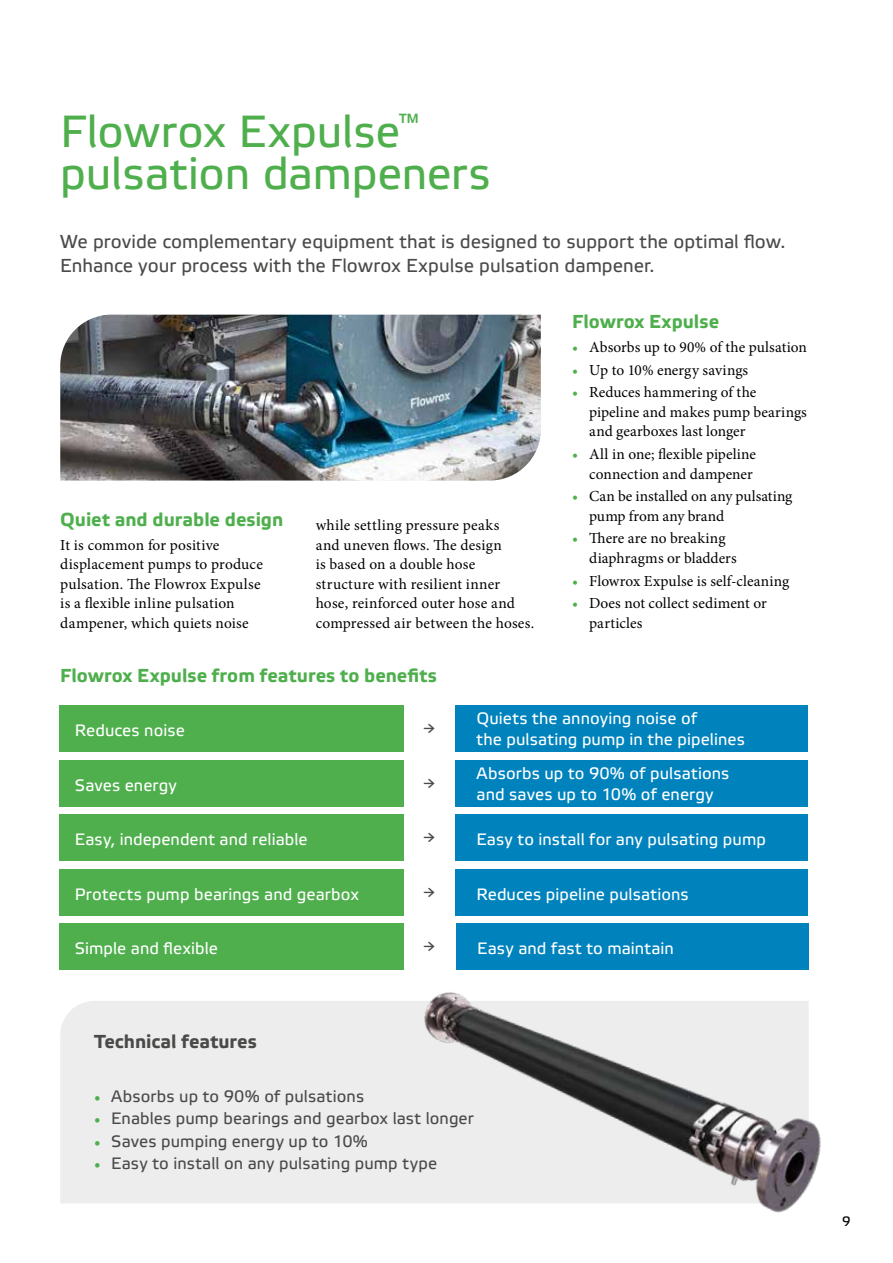
<style>
.page{position:relative;width:893px;height:1263px;background:#fff}
.page>*{position:absolute;margin:0;border:0;box-sizing:border-box;transform-origin:0 0}
.t1{font:45px/42px "Etelka Text Pro";letter-spacing:-.005em;color:#4faf4d}
.t2{font:18.75px/24px "Etelka Text Pro";color:#4a4a49}
.t3{font:700 18.75px "Etelka Text Pro";letter-spacing:.005em;color:#4faf4d}
.t4{font:700 18.75px "Etelka Text Pro";letter-spacing:.005em;color:#4a4a49}
.t5{font:16.5px/21px "Etelka Text Pro";letter-spacing:.005em;color:#fff}
.t6{font:16.5px "Etelka Text Pro";letter-spacing:.005em;color:#4a4a49}
.t7{font:15.3px/19.5px "Minion Pro";letter-spacing:.005em;color:#000}
.t8{font:15px "Etelka Text Pro";color:#4a4a49}
.t9{font:13.5px "Etelka Text Pro";color:#000}
.s1{color:#4faf4d}
.s2{font-family:"Minion Pro";font-weight:700;color:#4faf4d}
</style>
<div class="page">
<img style="left:60px;top:315px;width:481px;height:165px">
<div style="left:60px;top:1001px;width:351px;height:202px;background:#ededed"></div>
<img style="left:411px;top:992px;width:410px;height:221px">
<div style="left:456px;top:760px;width:352px;height:46px;background:#0083bd"></div>
<div style="left:60px;top:760px;width:344px;height:46px;background:#4faf4d"></div>
<div style="left:456px;top:705px;width:352px;height:47px;background:#0083bd"></div>
<div style="left:60px;top:705px;width:344px;height:47px;background:#4faf4d"></div>
<div style="left:456px;top:869px;width:352px;height:46px;background:#0083bd"></div>
<div style="left:60px;top:869px;width:344px;height:46px;background:#4faf4d"></div>
<div style="left:456px;top:814px;width:352px;height:47px;background:#0083bd"></div>
<div style="left:60px;top:814px;width:344px;height:47px;background:#4faf4d"></div>
<div style="left:456px;top:923px;width:353px;height:47px;background:#0083bd"></div>
<div style="left:60px;top:923px;width:344px;height:47px;background:#4faf4d"></div>
<h1 class="t1" style="left:60px;top:114px;width:432px">Flowrox Expulse<sup>™ </sup>pulsation dampeners</h1>
<p class="t2" style="left:60px;top:230px;width:727px">We provide complementary equipment that is designed to support the optimal flow.<br>Enhance your process with the Flowrox Expulse pulsation dampener.</p>
<p class="t3" style="left:60px;top:509px;width:224px">Quiet and durable design</p>
<p class="t7" style="left:60px;top:535px;width:204px">It is common for positive displacement pumps to produce pulsation. The Flowrox Expulse is a flexible inline pulsation dampener, which quiets noise</p>
<p class="t7" style="left:316px;top:516px;width:220px">while settling pressure peaks<br>and uneven flows. The design<br>is based on a double hose structure with resilient inner hose, reinforced outer hose and compressed air between the hoses.</p>
<p class="t3" style="left:60px;top:665px;width:378px">Flowrox Expulse from features to benefits</p>
<p class="t3" style="left:572px;top:311px;width:148px">Flowrox Expulse</p>
<p class="t7" style="left:572px;top:337px;width:236px"><span class="s1">•</span> Absorbs up to 90% of the pulsation</p>
<p class="t7" style="left:572px;top:360px;width:178px"><span class="s1">•</span> Up to 10% energy savings</p>
<p class="t7" style="left:589px;top:383px;width:219px;text-indent:-17px"><span class="s1">•</span> Reduces hammering of the pipeline and makes pump bearings and gearboxes last longer</p>
<p class="t7" style="left:572px;top:444px;width:185px;text-align:right"><span class="s1">•</span> All in one; flexible pipeline connection and dampener</p>
<p class="t7" style="left:589px;top:487px;width:205px;text-indent:-17px"><span class="s1">•</span> Can be installed on any pulsating pump from any brand</p>
<p class="t7" style="left:589px;top:529px;width:149px;text-indent:-17px"><span class="s1">•</span> There are no breaking diaphragms or bladders</p>
<p class="t7" style="left:572px;top:571px;width:219px"><span class="s1">•</span> Flowrox Expulse is self-cleaning</p>
<p class="t7" style="left:589px;top:594px;width:179px;text-indent:-17px"><span class="s1">•</span> Does not collect sediment or particles</p>
<p class="t5" style="left:75px;top:721px;width:111px">Reduces noise</p>
<p class="t5" style="left:75px;top:775px;width:104px">Saves energy</p>
<p class="t8" style="left:424px;top:721px;width:13px">→</p>
<p class="t8" style="left:424px;top:775px;width:13px">→</p>
<p class="t5" style="left:476px;top:709px;width:270px">Quiets the annoying noise of<br>the pulsating pump in the pipelines</p>
<p class="t5" style="left:476px;top:763px;width:254px">Absorbs up to 90% of pulsations and saves up to 10% of energy</p>
<p class="t8" style="left:424px;top:830px;width:13px">→</p>
<p class="t5" style="left:75px;top:830px;width:234px">Easy, independent and reliable</p>
<p class="t5" style="left:476px;top:830px;width:291px">Easy to install for any pulsating pump</p>
<p class="t8" style="left:424px;top:885px;width:13px">→</p>
<p class="t5" style="left:75px;top:884px;width:285px">Protects pump bearings and gearbox</p>
<p class="t5" style="left:476px;top:884px;width:214px">Reduces pipeline pulsations</p>
<p class="t8" style="left:424px;top:939px;width:13px">→</p>
<p class="t5" style="left:75px;top:939px;width:145px">Simple and flexible</p>
<p class="t5" style="left:477px;top:939px;width:198px">Easy and fast to maintain</p>
<p class="t4" style="left:94px;top:1031px;width:164px">Technical features</p>
<p class="t6" style="left:94px;top:1087px;width:271px"><span class="s2">•</span> Absorbs up to 90% of pulsations</p>
<p class="t6" style="left:94px;top:1110px;width:381px"><span class="s2">•</span> Enables pump bearings and gearbox last longer</p>
<p class="t6" style="left:94px;top:1132px;width:275px"><span class="s2">•</span> Saves pumping energy up to 10%</p>
<p class="t6" style="left:94px;top:1155px;width:344px"><span class="s2">•</span> Easy to install on any pulsating pump type</p>
<p class="t9" style="left:842px;top:1214px;width:10px">9</p>
</div>
